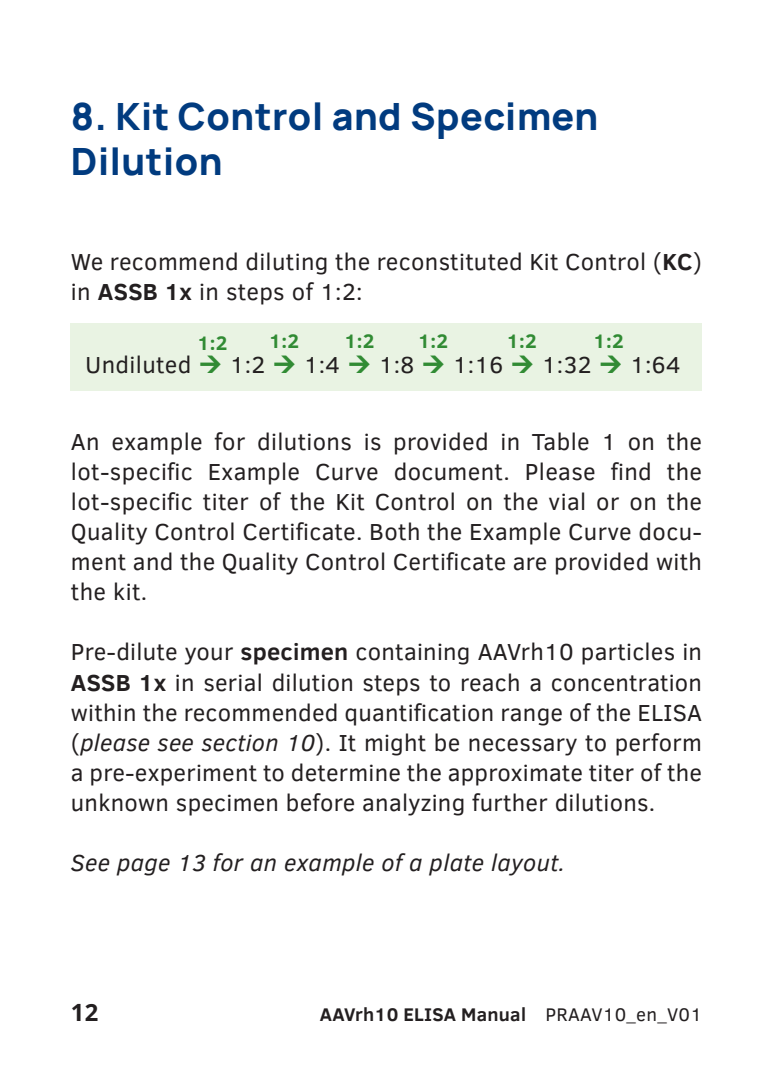
<style>
.page{position:relative;width:773px;height:1078px;background:#fff}
.page>*{position:absolute;margin:0;border:0;box-sizing:border-box;transform-origin:0 0}
.t1{font:200 37.5px/45px "Manrope";letter-spacing:.015em;color:#013b7f}
.t2{font:23.75px/30px "Clear Sans";letter-spacing:.015em;color:#231f20;text-align:justify}
.t3{font:italic 23.75px "Clear Sans";letter-spacing:.015em;color:#231f20}
.t4{font:700 23.75px "Open Sans";color:#231f20}
.t5{font:700 20px "Clear Sans";color:#318b34}
.t6{font:700 18.75px "Clear Sans";letter-spacing:.015em;color:#231f20}
.s1{font-weight:700}
.s2{font-style:italic}
.s3{font-weight:400}
</style>
<div class="page">
<div style="left:71px;top:323px;width:631px;height:67px;background:#e9f3e3"></div>
<h1 class="t1" style="left:71px;top:92px;width:528px">8. Kit Control and Specimen<br>Dilution</h1>
<p class="t2" style="left:71px;top:247px;width:632px">We recommend diluting the reconstituted Kit Control (<span class="s1">KC</span>) in <span class="s1">ASSB 1x</span> in steps of 1:2:</p>
<p class="t5" style="left:197px;top:328px;width:32px">1:2</p>
<p class="t5" style="left:269px;top:326px;width:32px">1:2</p>
<p class="t5" style="left:344px;top:326px;width:32px">1:2</p>
<p class="t5" style="left:417px;top:326px;width:32px">1:2</p>
<p class="t5" style="left:506px;top:326px;width:32px">1:2</p>
<p class="t5" style="left:593px;top:326px;width:32px">1:2</p>
<p class="t2" style="left:85px;top:350px;width:108px">Undiluted</p>
<p class="t2" style="left:230px;top:350px;width:37px">1:2</p>
<p class="t2" style="left:304px;top:350px;width:38px">1:4</p>
<p class="t2" style="left:378px;top:350px;width:37px">1:8</p>
<p class="t2" style="left:452px;top:350px;width:52px">1:16</p>
<p class="t2" style="left:542px;top:350px;width:51px">1:32</p>
<p class="t2" style="left:630px;top:350px;width:52px">1:64</p>
<p class="t2" style="left:71px;top:427px;width:632px">An example for dilutions is provided in Table 1 on the lot-specific Example Curve document. Please find the lot-specific titer of the Kit Control on the vial or on the Quality Control Certificate. Both the Example Curve docu&shy;ment and the Quality Control Certificate are provided with the kit.</p>
<p class="t2" style="left:71px;top:637px;width:632px">Pre-dilute your <span class="s1">specimen</span> containing AAVrh10 particles in <span class="s1">ASSB 1x</span> in serial dilution steps to reach a concentration within the recommended quantification range of the ELISA (<span class="s2">please see section 10</span>). It might be necessary to perform a pre-experiment to determine the approximate titer of the unknown specimen before analyzing further dilutions.</p>
<p class="t3" style="left:71px;top:845px;width:496px">See page 13 for an example of a plate layout.</p>
<p class="t4" style="left:71px;top:995px;width:29px">12</p>
<p class="t6" style="left:320px;top:1000px;width:383px">AAVrh10 ELISA Manual <span class="s3">PRAAV10_en_V01</span></p>
</div>
